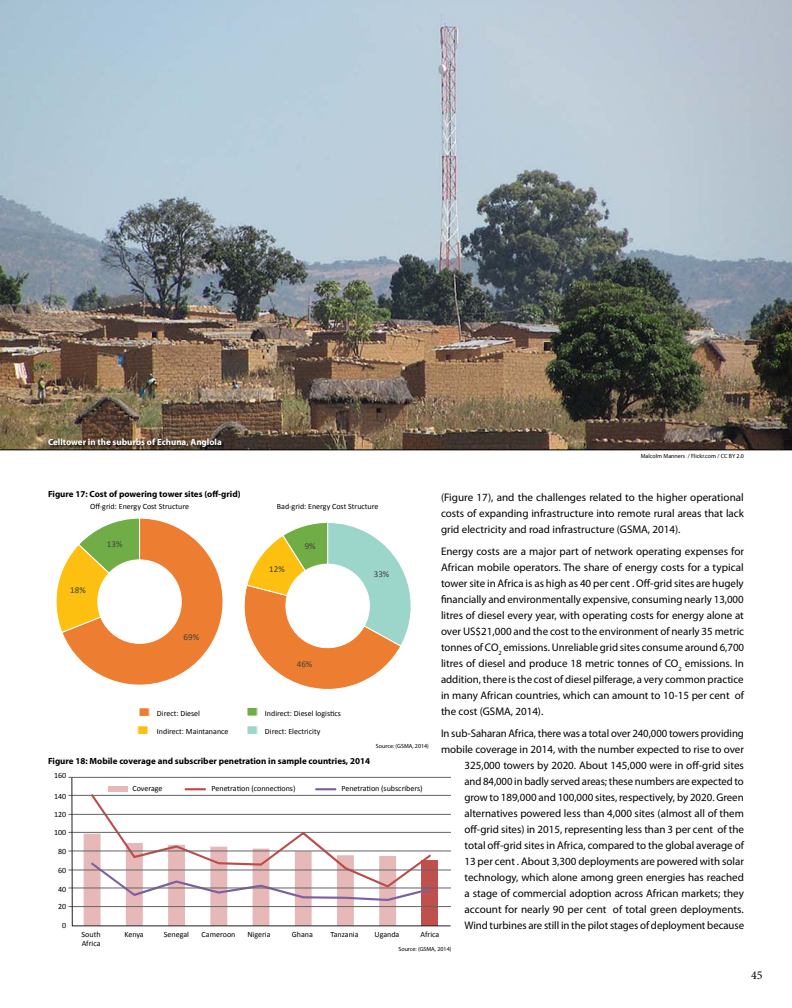
<style>
.page{position:relative;width:792px;height:1008px;background:#fff}
.page>*{position:absolute;margin:0;border:0;box-sizing:border-box;transform-origin:0 0}
.t1{font:12px "Minion Pro";color:#000}
.t2{font:11px/16px "Myriad Pro";color:#000;text-align:justify}
.t3{font:700 9px "Myriad Pro";color:#000}
.t4{font:700 9px "Myriad Pro";color:#fff}
.t5{font:9px "Calibri";color:#414141}
.t6{font:8px/9.6px "Calibri";color:#000}
.t7{font:6px "Myriad Pro";color:#000}
</style>
<div class="page">
<svg style="left:56px;top:518px;width:355px;height:172px"></svg>
<div style="left:139px;top:708px;width:10px;height:8px;background:#ed7d31"></div>
<div style="left:139px;top:708px;width:10px;height:9px;border:1px solid #fff"></div>
<div style="left:138px;top:726px;width:10px;height:8px;background:#fdc010"></div>
<div style="left:138px;top:726px;width:10px;height:9px;border:1px solid #fff"></div>
<div style="left:247px;top:707px;width:10px;height:9px;background:#71ad46"></div>
<div style="left:247px;top:707px;width:10px;height:9px;border:1px solid #fff"></div>
<div style="left:247px;top:726px;width:10px;height:8px;background:#9cd6cb"></div>
<div style="left:247px;top:726px;width:10px;height:9px;border:1px solid #fff"></div>
<hr style="left:68px;top:906px;width:383px;height:1px;background:#636467">
<hr style="left:68px;top:888px;width:383px;height:1px;background:#636467">
<hr style="left:68px;top:870px;width:383px;height:1px;background:#636467">
<hr style="left:68px;top:851px;width:383px;height:1px;background:#636467">
<hr style="left:68px;top:832px;width:383px;height:1px;background:#636467">
<hr style="left:68px;top:814px;width:383px;height:1px;background:#636467">
<hr style="left:68px;top:795px;width:383px;height:1px;background:#636467">
<hr style="left:68px;top:777px;width:383px;height:1px;background:#636467">
<svg style="left:72px;top:777px;width:379px;height:149px"></svg>
<img style="left:0;top:0;width:792px;height:450px">
<div style="left:49px;top:438px;width:176px;height:12px;background:#000;opacity:.75"></div>
<p class="t4" style="left:48px;top:436px;width:175px">Celltower in the suburbs of Echuna, Anglola</p>
<p class="t7" style="left:641px;top:452px;width:105px">Malcolm Manners / Flickr.com / CC BY 2.0</p>
<p class="t3" style="left:48px;top:488px;width:194px">Figure 17: Cost of powering tower sites (off-grid)</p>
<p class="t2" style="left:441px;top:489px;width:305px">(Figure 17), and the challenges related to the higher operational costs of expanding infrastructure into remote rural areas that lack grid electricity and road infrastructure (GSMA, 2014).</p>
<p class="t2" style="left:441px;top:543px;width:305px">Energy costs are a major part of network operating expenses for African mobile operators. The share of energy costs for a typical tower site in Africa is as high as 40 per cent . Off-grid sites are hugely financially and environmentally expensive, consuming nearly 13,000 litres of diesel every year, with operating costs for energy alone at over US$21,000 and the cost to the environment of nearly 35 metric tonnes of CO<sub>2</sub> emissions. Unreliable grid sites consume around 6,700 litres of diesel and produce 18 metric tonnes of CO<sub>2</sub> emissions. In addition, there is the cost of diesel pilferage, a very common practice in many African countries, which can amount to 10-15 per cent of the cost (GSMA, 2014).</p>
<p class="t2" style="left:441px;top:725px;width:305px;text-align:right">In sub-Saharan Africa, there was a total over 240,000 towers providing mobile coverage in 2014, with the number expected to rise to over 325,000 towers by 2020. About 145,000 were in off-grid sites<br>and 84,000 in badly served areas; these numbers are expected to grow to 189,000 and 100,000 sites, respectively, by 2020. Green alternatives powered less than 4,000 sites (almost all of them off-grid sites) in 2015, representing less than 3 per cent of the total off-grid sites in Africa, compared to the global average of<br>13 per cent . About 3,300 deployments are powered with solar technology, which alone among green energies has reached<br>a stage of commercial adoption across African markets; they account for nearly 90 per cent of total green deployments.<br>Wind turbines are still in the pilot stages of deployment because</p>
<p class="t6" style="left:90px;top:502px;width:101px">Off-grid: Energy Cost Structure</p>
<p class="t6" style="left:277px;top:502px;width:103px">Bad-grid: Energy Cost Structure</p>
<p class="t5" style="left:107px;top:539px;width:17px">13%</p>
<p class="t5" style="left:305px;top:540px;width:12px">9%</p>
<p class="t5" style="left:269px;top:564px;width:17px">12%</p>
<p class="t5" style="left:374px;top:568px;width:17px">33%</p>
<p class="t5" style="left:70px;top:584px;width:17px">18%</p>
<p class="t5" style="left:184px;top:631px;width:17px">69%</p>
<p class="t5" style="left:297px;top:659px;width:17px">46%</p>
<p class="t6" style="left:265px;top:709px;width:78px">Indirect: Diesel logistics</p>
<p class="t6" style="left:265px;top:727px;width:57px">Direct: Electricity</p>
<p class="t6" style="left:157px;top:709px;width:45px">Direct: Diesel</p>
<p class="t6" style="left:157px;top:727px;width:73px">Indirect: Maintanance</p>
<p class="t7" style="left:376px;top:742px;width:55px">Source: (GSMA, 2014)</p>
<p class="t3" style="left:48px;top:755px;width:324px">Figure 18: Mobile coverage and subscriber penetration in sample countries, 2014</p>
<p class="t6" style="left:54px;top:770px;width:14px">160</p>
<p class="t6" style="left:132px;top:784px;width:32px">Coverage</p>
<p class="t6" style="left:212px;top:784px;width:86px">Penetration (connections)</p>
<p class="t6" style="left:341px;top:784px;width:83px">Penetration (subscribers)</p>
<p class="t6" style="left:54px;top:791px;width:14px">140</p>
<p class="t6" style="left:54px;top:810px;width:14px">120</p>
<p class="t6" style="left:54px;top:827px;width:14px">100</p>
<p class="t6" style="left:58px;top:846px;width:10px">80</p>
<p class="t6" style="left:58px;top:866px;width:10px">60</p>
<p class="t6" style="left:58px;top:884px;width:10px">40</p>
<p class="t6" style="left:58px;top:901px;width:10px">20</p>
<p class="t6" style="left:62px;top:921px;width:6px">0</p>
<p class="t6" style="left:82px;top:929px;width:20px">South<br>Africa</p>
<p class="t6" style="left:124px;top:929px;width:21px">Kenya</p>
<p class="t6" style="left:164px;top:929px;width:27px">Senegal</p>
<p class="t6" style="left:202px;top:929px;width:35px">Cameroon</p>
<p class="t6" style="left:247px;top:930px;width:25px">Nigeria</p>
<p class="t6" style="left:292px;top:929px;width:23px">Ghana</p>
<p class="t6" style="left:331px;top:929px;width:30px">Tanzania</p>
<p class="t6" style="left:375px;top:929px;width:26px">Uganda</p>
<p class="t6" style="left:421px;top:929px;width:20px">Africa</p>
<p class="t7" style="left:398px;top:946px;width:55px">Source: (GSMA, 2014)</p>
<p class="t1" style="left:751px;top:967px;width:13px">45</p>
</div>
